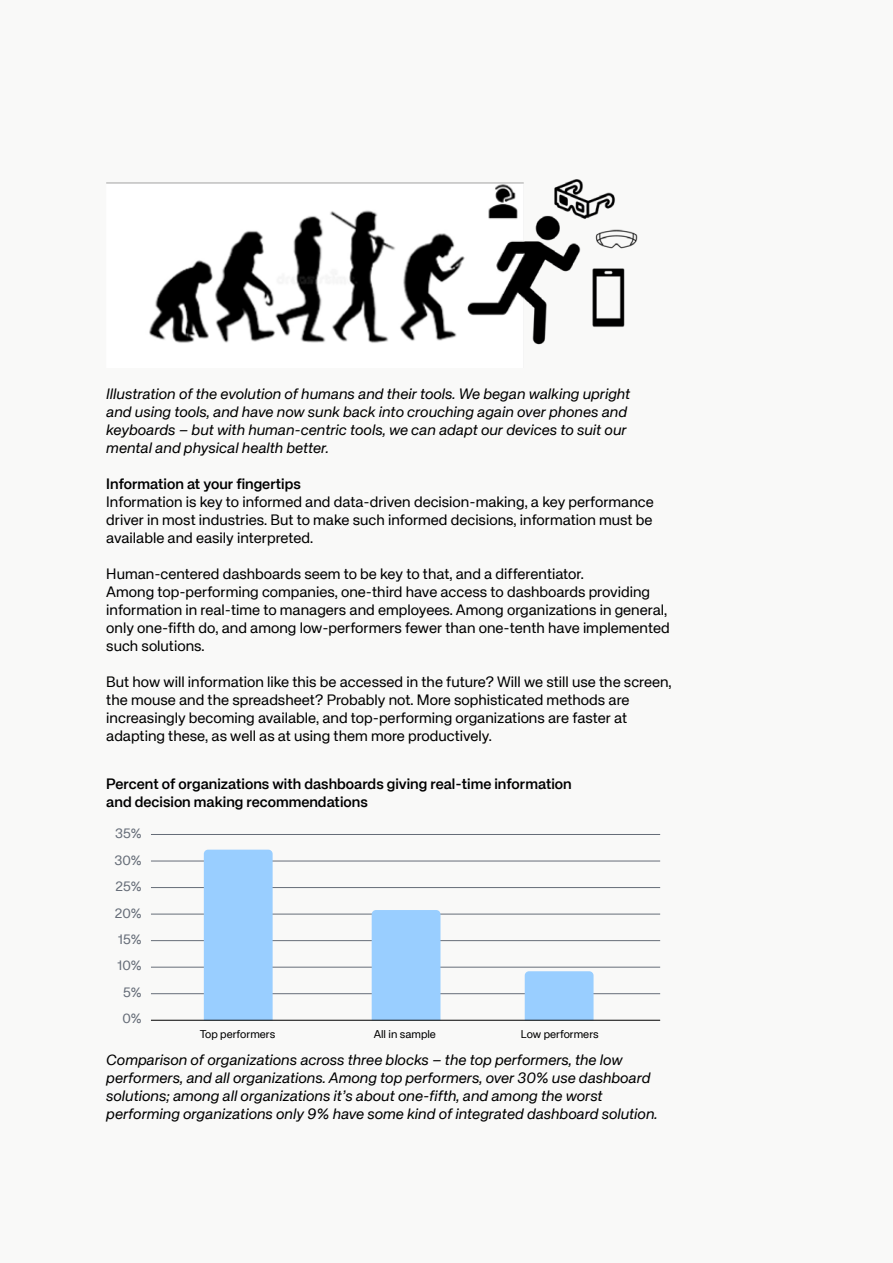
<style>
.page{position:relative;width:893px;height:1263px;background:#f9f9f8}
.page>*{position:absolute;margin:0;border:0;box-sizing:border-box;transform-origin:0 0}
.t1{font:15px/18px "KH Teka";color:#000}
.t2{font:italic 15px/18px "KH Teka";color:#000}
.t3{font:500 15px/18px "KH Teka";color:#000}
.t4{font:13.5px/26.4px "KH Teka";color:#666d78;text-align:right}
.t5{font:11.25px "KH Teka";color:#000}
</style>
<div class="page">
<img style="left:106px;top:179px;width:532px;height:166px">
<hr style="left:151px;top:993px;width:509px;height:1px;background:#666d78">
<hr style="left:151px;top:967px;width:509px;height:1px;background:#666d78">
<hr style="left:151px;top:940px;width:509px;height:1px;background:#666d78">
<hr style="left:151px;top:914px;width:509px;height:1px;background:#666d78">
<hr style="left:151px;top:887px;width:509px;height:1px;background:#666d78">
<hr style="left:151px;top:861px;width:509px;height:1px;background:#666d78">
<hr style="left:151px;top:834px;width:509px;height:1px;background:#666d78">
<div style="left:204px;top:850px;width:69px;height:170px;background:#99ceff"></div>
<div style="left:372px;top:910px;width:68px;height:110px;background:#99ceff"></div>
<div style="left:525px;top:971px;width:68px;height:49px;background:#99ceff"></div>
<hr style="left:151px;top:1020px;width:509px;height:1px;background:#000">
<p class="t2" style="left:106px;top:385px;width:526px">Illustration of the evolution of humans and their tools. We began walking upright and using tools, and have now sunk back into crouching again over phones and keyboards – but with human-centric tools, we can adapt our devices to suit our mental and physical health better.</p>
<p class="t3" style="left:106px;top:475px;width:196px">Information at your fingertips</p>
<p class="t1" style="left:106px;top:493px;width:549px;text-align:justify">Information is key to informed and data-driven decision-making, a key performance driver in most industries. But to make such informed decisions, information must be available and easily interpreted.</p>
<p class="t1" style="left:106px;top:565px;width:565px">Human-centered dashboards seem to be key to that, and a differentiator.<br>Among top-performing companies, one-third have access to dashboards providing information in real-time to managers and employees. Among organizations in general, only one-fifth do, and among low-performers fewer than one-tenth have implemented such solutions.</p>
<p class="t1" style="left:106px;top:673px;width:567px">But how will information like this be accessed in the future? Will we still use the screen, the mouse and the spreadsheet? Probably not. More sophisticated methods are increasingly becoming available, and top-performing organizations are faster at adapting these, as well as at using them more productively.</p>
<p class="t3" style="left:106px;top:775px;width:467px">Percent of organizations with dashboards giving real-time information and decision making recommendations</p>
<p class="t4" style="left:115px;top:821px;width:29px">35%<br>30%<br>25%<br>20%<br>15%<br>10%<br>5%<br>0%</p>
<p class="t5" style="left:200px;top:1027px;width:77px">Top performers</p>
<p class="t5" style="left:374px;top:1027px;width:64px">All in sample</p>
<p class="t5" style="left:521px;top:1027px;width:79px">Low performers</p>
<p class="t2" style="left:106px;top:1051px;width:553px">Comparison of organizations across three blocks – the top performers, the low performers, and all organizations. Among top performers, over 30% use dashboard solutions; among all organizations it’s about one-fifth, and among the worst performing organizations only 9% have some kind of integrated dashboard solution.</p>
</div>
